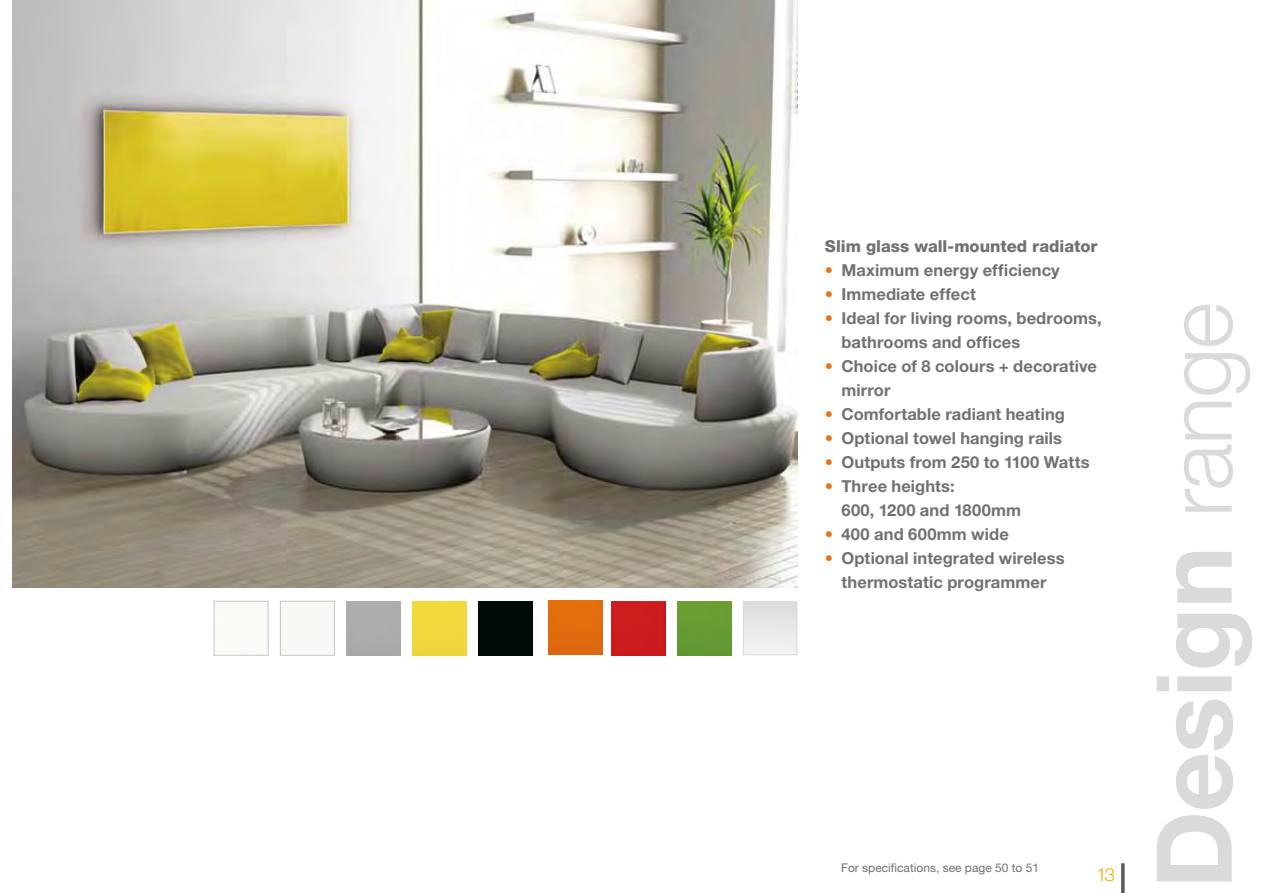
<style>
.page{position:relative;width:1263px;height:893px;background:#fff}
.page>*{position:absolute;margin:0;border:0;box-sizing:border-box;transform-origin:0 0}
.t1{font:700 105px "Helvetica Neue LT Std";letter-spacing:-.01em;color:#d9dadb}
.t2{font:100 18px "Helvetica Neue LT Std";color:#f7a800}
.t3{font:700 16.5px/24px "Helvetica Neue LT Std";letter-spacing:.005em;color:#707172}
.t4{font:800 16.5px "Helvetica Neue LT Std";color:#707172}
.t5{font:12px "Helvetica Neue LT Std";color:#707172}
.s1{font-weight:500;color:#ec7214}
.s2{font-weight:300;font-size:90px}
</style>
<div class="page">
<img style="left:13px;top:0;width:784px;height:588px">
<div style="left:214px;top:601px;width:54px;height:54px;border:1px solid #c6c7c8"></div>
<div style="left:479px;top:601px;width:54px;height:54px;background:#000a08"></div>
<div style="left:280px;top:601px;width:55px;height:54px;border:1px solid #c6c7c8"></div>
<div style="left:549px;top:601px;width:54px;height:54px;background:#e16c0e"></div>
<div style="left:412px;top:601px;width:54px;height:54px;background:#f0d83d"></div>
<div style="left:611px;top:601px;width:54px;height:54px;background:#cb1c1d"></div>
<div style="left:677px;top:601px;width:54px;height:54px;background:#679b33"></div>
<div style="left:743px;top:601px;width:54px;height:54px;border:1px solid #d9dadb"></div>
<hr style="left:1121px;top:863px;width:3px;height:30px;background:#58585a">
<p class="t4" style="left:825px;top:236px;width:274px">Slim glass wall-mounted radiator</p>
<p class="t3" style="left:825px;top:258px;width:236px"><span class="s1">•</span> Maximum energy efficiency</p>
<p class="t3" style="left:825px;top:282px;width:152px"><span class="s1">•</span> Immediate effect</p>
<p class="t3" style="left:841px;top:306px;width:262px;text-indent:-16px"><span class="s1">•</span> Ideal for living rooms, bedrooms, bathrooms and offices</p>
<p class="t3" style="left:841px;top:354px;width:257px;text-indent:-16px"><span class="s1">•</span> Choice of 8 colours + decorative mirror</p>
<p class="t3" style="left:825px;top:402px;width:241px"><span class="s1">•</span> Comfortable radiant heating</p>
<p class="t3" style="left:825px;top:426px;width:239px"><span class="s1">•</span> Optional towel hanging rails</p>
<p class="t3" style="left:825px;top:450px;width:266px"><span class="s1">•</span> Outputs from 250 to 1100 Watts</p>
<p class="t3" style="left:841px;top:474px;width:181px;text-indent:-16px"><span class="s1">•</span> Three heights:<br>600, 1200 and 1800mm</p>
<p class="t3" style="left:825px;top:522px;width:185px"><span class="s1">•</span> 400 and 600mm wide</p>
<p class="t3" style="left:825px;top:546px;width:241px;text-align:center"><span class="s1">•</span> Optional integrated wireless thermostatic programmer</p>
<p class="t5" style="left:841px;top:861px;width:200px">For specifications, see page 50 to 51</p>
<p class="t2" style="left:1096px;top:864px;width:20px">13</p>
<h1 class="t1" style="left:1129px;top:889px;width:588px;rotate:-90deg">Design <span class="s2">range</span></h1>
</div>
